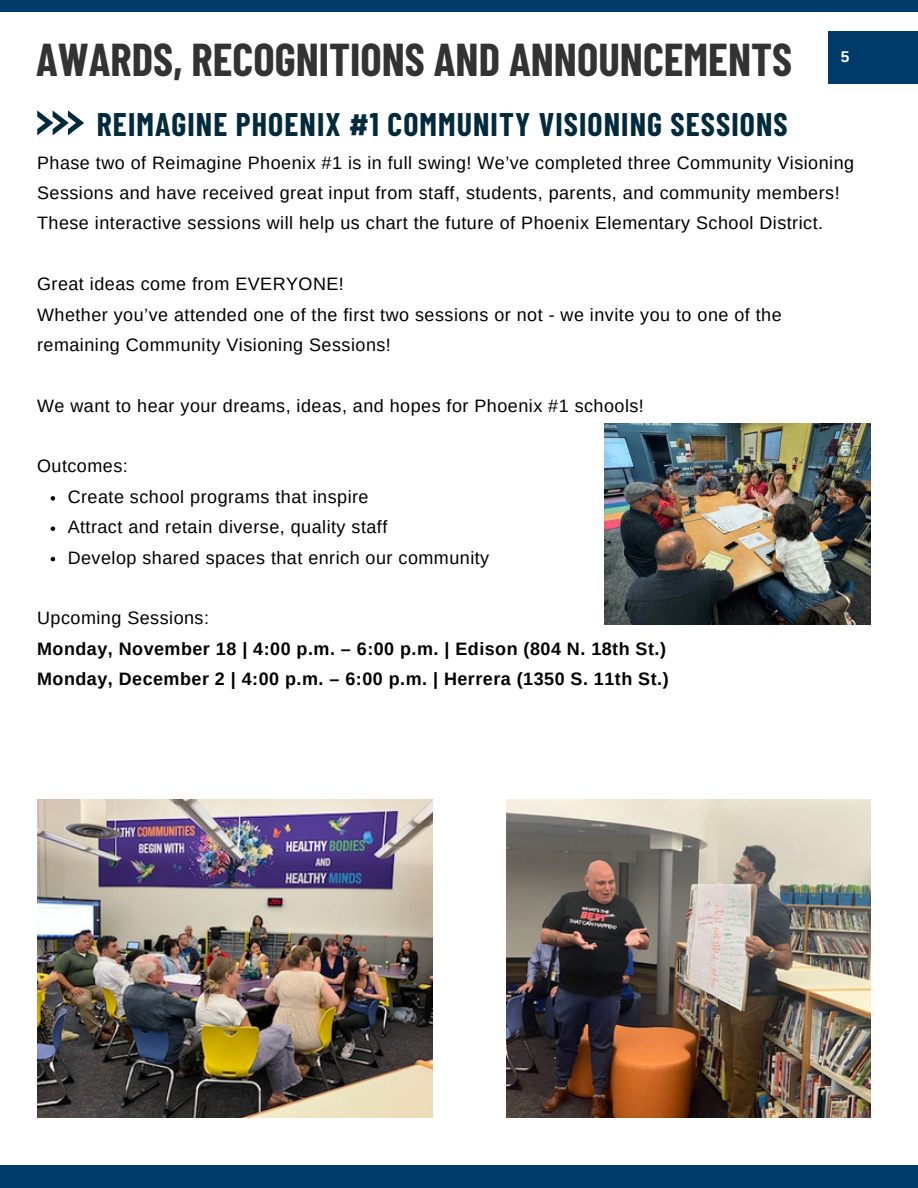
<style>
.page{position:relative;width:918px;height:1188px;background:#fff}
.page>*{position:absolute;margin:0;border:0;box-sizing:border-box;transform-origin:0 0}
.t1{font:700 45px "Barlow Condensed";color:#333}
.t2{font:700 31.95px "Barlow Condensed";letter-spacing:.035em;color:#022a3d}
.t3{font:18px/30.3px "Arimo";letter-spacing:.025em;color:#000}
.t4{font:700 18px "Arimo";letter-spacing:.025em;color:#000}
.t5{font:700 15.45px "Arimo";color:#fff}
</style>
<div class="page">
<div style="left:0;top:0;width:918px;height:12px;background:#003b69"></div>
<div style="left:828px;top:32px;width:90px;height:52px;background:#003b69"></div>
<div style="left:0;top:1166px;width:918px;height:22px;background:#003b69"></div>
<svg style="left:37px;top:110px;width:47px;height:25px"></svg>
<svg style="left:51px;top:496px;width:4px;height:5px"></svg>
<svg style="left:51px;top:526px;width:4px;height:5px"></svg>
<svg style="left:51px;top:557px;width:4px;height:4px"></svg>
<img style="left:37px;top:800px;width:395px;height:318px">
<img style="left:507px;top:800px;width:364px;height:318px">
<img style="left:604px;top:424px;width:267px;height:200px">
<p class="t1" style="left:36px;top:31px;width:757px">AWARDS, RECOGNITIONS AND ANNOUNCEMENTS</p>
<p class="t2" style="left:97px;top:104px;width:692px">REIMAGINE PHOENIX #1 COMMUNITY VISIONING SESSIONS</p>
<h1 class="t5" style="left:841px;top:48px;width:10px">5</h1>
<p class="t3" style="left:37px;top:147px;width:819px">Phase two of Reimagine Phoenix #1 is in full swing! We’ve completed three Community Visioning<br>Sessions and have received great input from staff, students, parents, and community members!<br>These interactive sessions will help us chart the future of Phoenix Elementary School District.</p>
<p class="t3" style="left:37px;top:269px;width:308px">Great ideas come from EVERYONE!</p>
<h2 class="t3" style="left:37px;top:299px;width:746px">Whether you’ve attended one of the first two sessions or not - we invite you to one of the remaining Community Visioning Sessions!</h2>
<p class="t3" style="left:37px;top:390px;width:608px">We want to hear your dreams, ideas, and hopes for Phoenix #1 schools!</p>
<p class="t3" style="left:37px;top:451px;width:92px">Outcomes:</p>
<p class="t3" style="left:68px;top:481px;width:302px">Create school programs that inspire</p>
<p class="t3" style="left:68px;top:512px;width:321px">Attract and retain diverse, quality staff</p>
<p class="t3" style="left:68px;top:542px;width:423px">Develop shared spaces that enrich our community</p>
<p class="t3" style="left:37px;top:603px;width:173px">Upcoming Sessions:</p>
<p class="t4" style="left:37px;top:638px;width:630px">Monday, November 18 | 4:00 p.m. – 6:00 p.m. | Edison (804 N. 18th St.)</p>
<p class="t4" style="left:37px;top:669px;width:633px">Monday, December 2 | 4:00 p.m. – 6:00 p.m. | Herrera (1350 S. 11th St.)</p>
</div>
